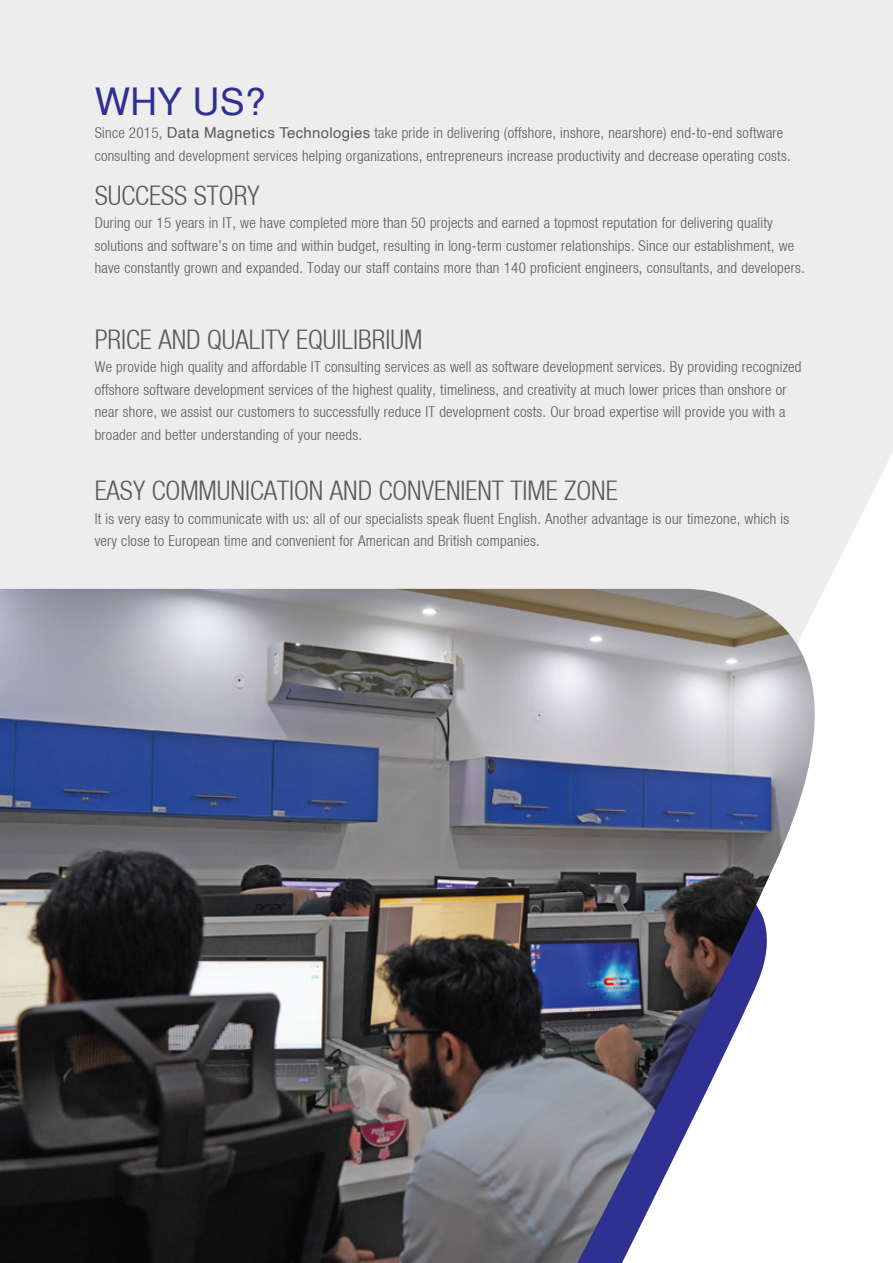
<style>
.page{position:relative;width:893px;height:1263px;background:#fff}
.page>*{position:absolute;margin:0;border:0;box-sizing:border-box;transform-origin:0 0}
.t1{font:37.5px "Heavenetica SH";color:#2e3092}
.t2{font:27px "Heavenetica Cond 4 Lt SH";color:#58595b}
.t3{font:15px/22.5px "Heavenetica Cond 4 Lt SH";letter-spacing:.02em;color:#58595b}
.s1{font-family:"Helvetica"}
</style>
<div class="page">
<div style="left:0;top:0;width:893px;height:589px;background:#ededed"></div>
<img style="left:0;top:589px;width:824px;height:674px">
<h1 class="t1" style="left:95px;top:79px;width:172px">WHY US?</h1>
<p class="t3" style="left:95px;top:121px;width:697px">Since 2015, <span class="s1">Data Magnetics Technologies</span> take pride in delivering (offshore, inshore, nearshore) end-to-end software consulting and development services helping organizations, entrepreneurs increase productivity and decrease operating costs.</p>
<h2 class="t2" style="left:95px;top:178px;width:166px">SUCCESS STORY</h2>
<p class="t3" style="left:95px;top:211px;width:711px">During our 15 years in IT, we have completed more than 50 projects and earned a topmost reputation for delivering quality solutions and software’s on time and within budget, resulting in long-term customer relationships. Since our establishment, we have constantly grown and expanded. Today our staff contains more than 140 proficient engineers, consultants, and developers.</p>
<h2 class="t2" style="left:95px;top:322px;width:329px">PRICE AND QUALITY EQUILIBRIUM</h2>
<p class="t3" style="left:95px;top:355px;width:708px">We provide high quality and affordable IT consulting services as well as software development services. By providing recognized offshore software development services of the highest quality, timeliness, and creativity at much lower prices than onshore or near shore, we assist our customers to successfully reduce IT development costs. Our broad expertise will provide you with a broader and better understanding of your needs.</p>
<h2 class="t2" style="left:95px;top:473px;width:524px">EASY COMMUNICATION AND CONVENIENT TIME ZONE</h2>
<p class="t3" style="left:95px;top:507px;width:696px">It is very easy to communicate with us: all of our specialists speak fluent English. Another advantage is our timezone, which is very close to European time and convenient for American and British companies.</p>
</div>
